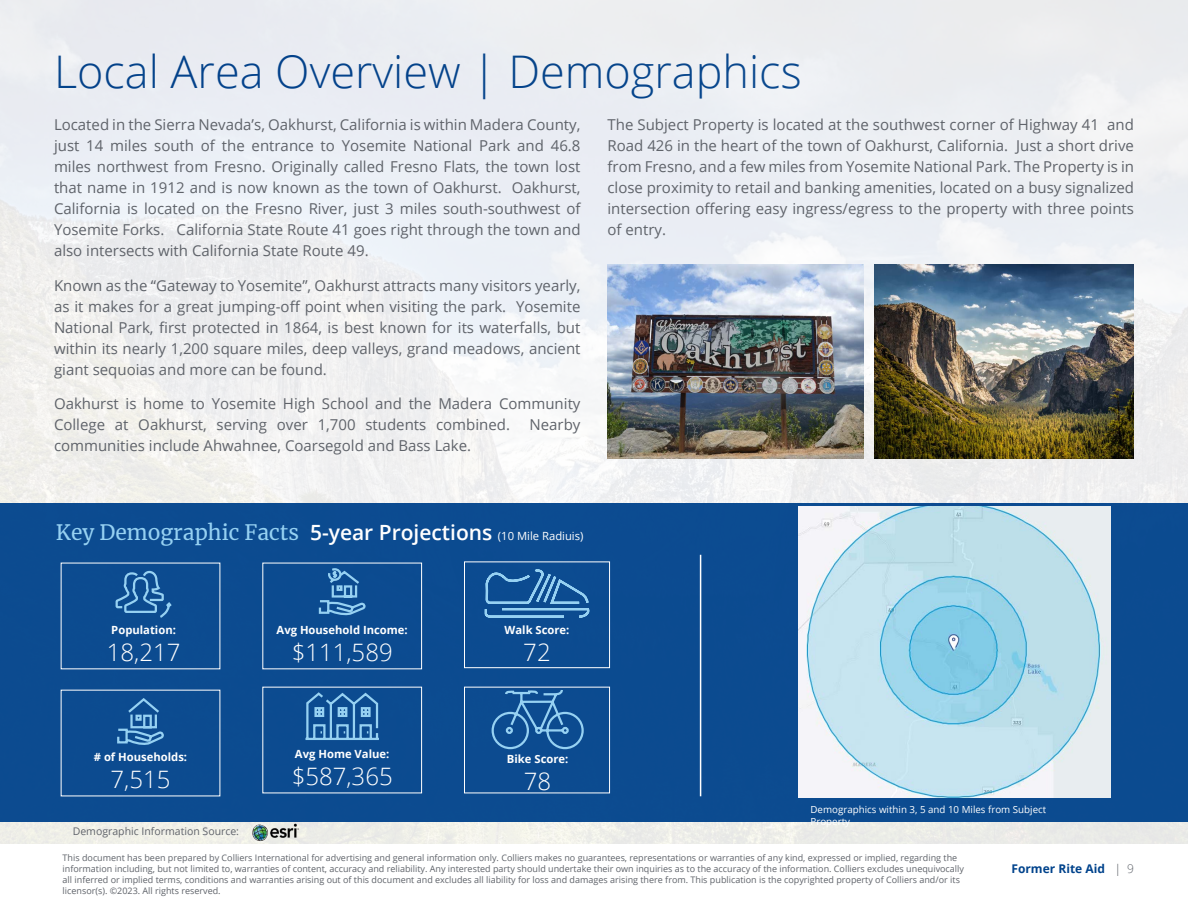
<style>
.page{position:relative;width:1188px;height:918px;background:#fff}
.page>*{position:absolute;margin:0;border:0;box-sizing:border-box;transform-origin:0 0}
.t1{font:300 45px "Open Sans";color:#00438c}
.t2{font:300 24px "Open Sans";color:#fff}
.t3{font:600 21px "Open Sans";color:#fff}
.t4{font:21px "Merriweather";color:#96d1f2}
.t5{font:15px/21px "Open Sans";color:#5f636a;text-align:justify}
.t6{font:700 12px "Open Sans";color:#00438c}
.t7{font:700 11.25px "Open Sans";color:#fff}
.t8{font:10.5px "Open Sans";color:#5f636a}
.t9{font:9.75px/11.7px "Open Sans";color:#fff}
.t10{font:9px/10.8px "Open Sans";color:#5f636a}
.s1{font-weight:400;font-size:11.25px}
.s2{font-weight:300;font-style:italic;color:#5f636a}
.s3{font-weight:300;color:#5f636a}
</style>
<div class="page">
<img style="left:0;top:0;width:1188px;height:844px">
<div style="left:0;top:503px;width:1188px;height:319px;background:#0c4b90"></div>
<svg style="left:115px;top:570px;width:57px;height:48px"></svg>
<svg style="left:117px;top:698px;width:47px;height:47px"></svg>
<svg style="left:318px;top:568px;width:48px;height:48px"></svg>
<svg style="left:484px;top:569px;width:106px;height:49px"></svg>
<div style="left:464px;top:562px;width:146px;height:106px;border:1px solid #fff"></div>
<svg style="left:491px;top:690px;width:93px;height:60px"></svg>
<div style="left:464px;top:687px;width:146px;height:106px;border:1px solid #fff"></div>
<hr style="left:700px;top:555px;width:1px;height:241px;background:#fff">
<svg style="left:305px;top:692px;width:74px;height:48px"></svg>
<img style="left:249px;top:822px;width:53px;height:21px">
<img style="left:798px;top:507px;width:313px;height:290px">
<img style="left:608px;top:265px;width:256px;height:194px">
<img style="left:874px;top:265px;width:260px;height:194px">
<h1 class="t1" style="left:54px;top:41px;width:749px">Local Area Overview | Demographics</h1>
<p class="t5" style="left:54px;top:114px;width:528px">Located in the Sierra Nevada’s, Oakhurst, California is within Madera County, just 14 miles south of the entrance to Yosemite National Park and 46.8 miles northwest from Fresno. Originally called Fresno Flats, the town lost that name in 1912 and is now known as the town of Oakhurst. Oakhurst, California is located on the Fresno River, just 3 miles south-southwest of Yosemite Forks. California State Route 41 goes right through the town and also intersects with California State Route 49.</p>
<p class="t5" style="left:54px;top:274px;width:528px">Known as the “Gateway to Yosemite”, Oakhurst attracts many visitors yearly, as it makes for a great jumping-off point when visiting the park. Yosemite National Park, first protected in 1864, is best known for its waterfalls, but within its nearly 1,200 square miles, deep valleys, grand meadows, ancient giant sequoias and more can be found.</p>
<p class="t5" style="left:54px;top:393px;width:528px">Oakhurst is home to Yosemite High School and the Madera Community<br>College at Oakhurst, serving over 1,700 students combined.</p>
<p class="t5" style="left:608px;top:114px;width:528px">The Subject Property is located at the southwest corner of Highway 41 and Road 426 in the heart of the town of Oakhurst, California. Just a short drive from Fresno, and a few miles from Yosemite National Park. The Property is in close proximity to retail and banking amenities, located on a busy signalized intersection offering easy ingress/egress to the property with three points of entry.</p>
<p class="t5" style="left:530px;top:414px;width:52px">Nearby</p>
<p class="t5" style="left:54px;top:435px;width:419px">communities include Ahwahnee, Coarsegold and Bass Lake.</p>
<h3 class="t4" style="left:56px;top:518px;width:245px">Key Demographic Facts</h3>
<h3 class="t3" style="left:310px;top:518px;width:275px">5-year Projections <span class="s1">(10 Mile Radiuis)</span></h3>
<p class="t7" style="left:111px;top:622px;width:66px">Population:</p>
<h2 class="t2" style="left:107px;top:636px;width:75px">18,217</h2>
<p class="t7" style="left:94px;top:749px;width:95px"># of Households:</p>
<h2 class="t2" style="left:111px;top:763px;width:61px">7,515</h2>
<p class="t7" style="left:277px;top:622px;width:133px">Avg Household Income:</p>
<h2 class="t2" style="left:292px;top:636px;width:103px">$111,589</h2>
<p class="t7" style="left:295px;top:746px;width:96px">Avg Home Value:</p>
<h2 class="t2" style="left:292px;top:760px;width:103px">$587,365</h2>
<p class="t7" style="left:505px;top:622px;width:66px">Walk Score:</p>
<h2 class="t2" style="left:523px;top:636px;width:29px">72</h2>
<p class="t7" style="left:507px;top:751px;width:63px">Bike Score:</p>
<h2 class="t2" style="left:524px;top:765px;width:29px">78</h2>
<p class="t9" style="left:811px;top:804px;width:237px">Demographics within 3, 5 and 10 Miles from Subject<br>Property</p>
<p class="t6" style="left:1012px;top:860px;width:124px">Former Rite Aid <span class="s2">|</span> <span class="s3">9</span></p>
<p class="t8" style="left:73px;top:824px;width:168px">Demographic Information Source:</p>
<p class="t10" style="left:63px;top:852px;width:903px">This document has been prepared by Colliers International for advertising and general information only. Colliers makes no guarantees, representations or warranties of any kind, expressed or implied, regarding the information including, but not limited to, warranties of content, accuracy and reliability. Any interested party should undertake their own inquiries as to the accuracy of the information. Colliers excludes unequivocally all inferred or implied terms, conditions and warranties arising out of this document and excludes all liability for loss and damages arising there from. This publication is the copyrighted property of Colliers and/or its licensor(s). ©2023. All rights reserved.</p>
</div>
